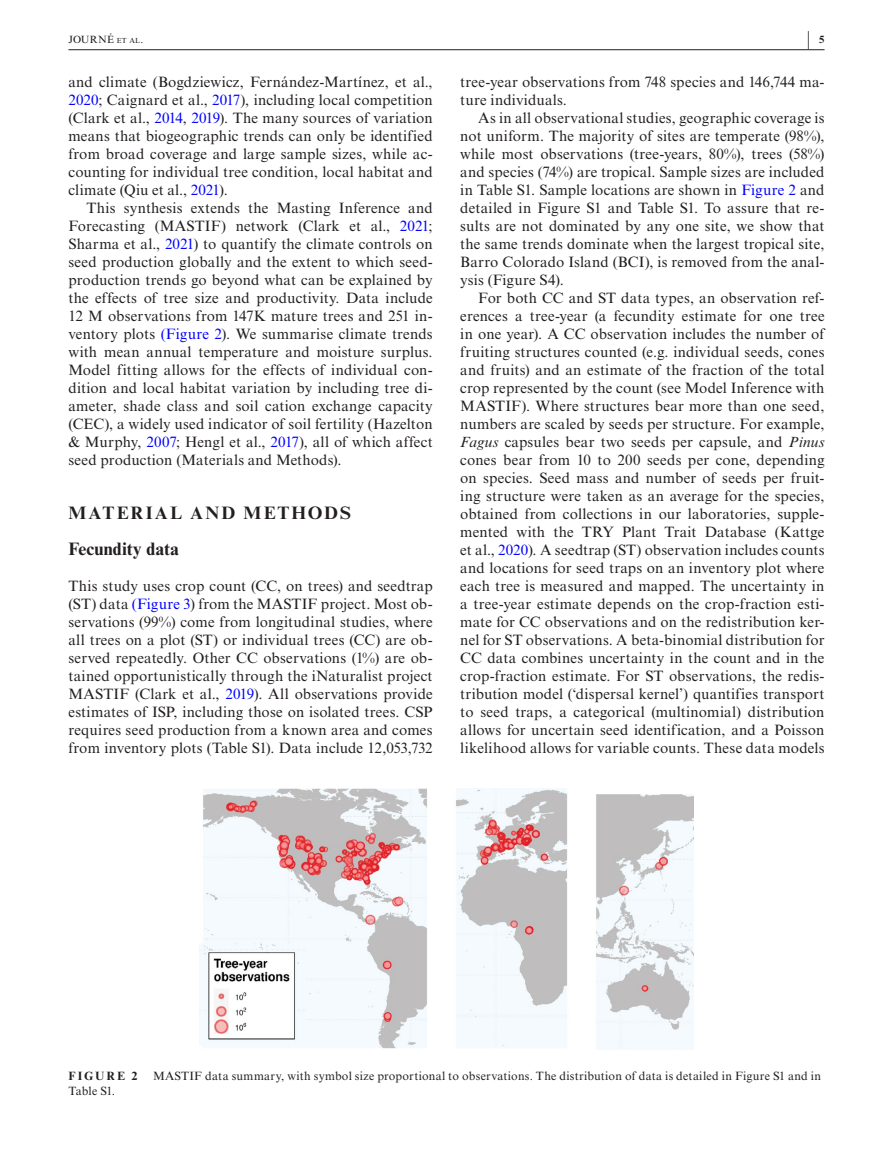
<style>
.page{position:relative;width:893px;height:1174px;background:#fff}
.page>*{position:absolute;margin:0;border:0;box-sizing:border-box;transform-origin:0 0}
.t1{font:700 20.25px "Times New Roman MT Std";color:#231f20;scale:.36 1}
.t2{font:700 18px/36px "Times New Roman MT Std";letter-spacing:.085em;color:#231f20}
.t3{font:15px/18px "Times New Roman MT Std";letter-spacing:.01em;color:#231f20;text-align:justify}
.t4{font:12px "Times New Roman MT Std";letter-spacing:.02em;color:#231f20}
.t5{font:700 12px "Times New Roman MT Std";letter-spacing:.175em;color:#231f20}
.t6{font:10.5px "Times New Roman MT Std";letter-spacing:.005em;color:#231f20}
.s1{font-style:inherit}
.s2{font-size:7.35px}
.s3{font-size:10.5px}
.s4{color:#00f}
.s5{font-style:italic}
</style>
<div class="page">
<hr style="left:68px;top:49px;width:756px;height:1px;background:#231f20">
<img style="left:200px;top:788px;width:493px;height:261px">
<p class="t6" style="left:68px;top:33px;width:76px">JOURN<span class="s1">É</span> <span class="s2">et al</span>.</p>
<h1 class="t1" style="left:808px;top:26px;width:48px">| <span class="s3">5</span></h1>
<p class="t3" style="left:68px;top:73px;width:366px">and climate (Bogdziewicz, Fernández-Martínez, et al., <span class="s4">2020</span>; Caignard et al., <span class="s4">2017</span>), including local competition (Clark et al., <span class="s4">2014</span>, <span class="s4">2019</span>). The many sources of variation means that biogeographic trends can only be identified from broad coverage and large sample sizes, while ac&shy;counting for individual tree condition, local habitat and climate (Qiu et al., <span class="s4">2021</span>).</p>
<p class="t3" style="left:68px;top:199px;width:366px;text-indent:18px">This synthesis extends the Masting Inference and Forecasting (MASTIF) network (Clark et al., <span class="s4">2021</span>; Sharma et al., <span class="s4">2021</span>) to quantify the climate controls on seed production globally and the extent to which seed&shy;production trends go beyond what can be explained by the effects of tree size and productivity. Data include 12 M observations from 147K mature trees and 251 in&shy;ventory plots <span class="s4">(Figure 2</span>). We summarise climate trends with mean annual temperature and moisture surplus.<br>Model fitting allows for the effects of individual con&shy;dition and local habitat variation by including tree di&shy;ameter, shade class and soil cation exchange capacity (CEC), a widely used indicator of soil fertility (Hazelton &amp; Murphy, <span class="s4">2007</span>; Hengl et al., <span class="s4">2017</span>), all of which affect seed production (Materials and Methods).</p>
<p class="t2" style="left:68px;top:495px;width:284px">MATERIAL AND METHODS<br>Fecundity data</p>
<p class="t3" style="left:68px;top:577px;width:366px">This study uses crop count (CC, on trees) and seedtrap (ST) data <span class="s4">(Figure 3</span>) from the MASTIF project. Most ob&shy;servations (99%) come from longitudinal studies, where all trees on a plot (ST) or individual trees (CC) are ob&shy;served repeatedly. Other CC observations (1%) are ob&shy;tained opportunistically through the iNaturalist project MASTIF (Clark et al., <span class="s4">2019</span>). All observations provide estimates of ISP, including those on isolated trees. CSP requires seed production from a known area and comes from inventory plots (Table S1). Data include 12,053,732</p>
<p class="t3" style="left:460px;top:73px;width:366px">tree-year observations from 748 species and 146,744 ma&shy;ture individuals.</p>
<p class="t3" style="left:460px;top:109px;width:366px;text-indent:18px">As in all observational studies, geographic coverage is not uniform. The majority of sites are temperate (98%), while most observations (tree-years, 80%), trees (58%) and species (74%) are tropical. Sample sizes are included in Table S1. Sample locations are shown in <span class="s4">Figure 2</span> and detailed in Figure S1 and Table S1. To assure that re&shy;sults are not dominated by any one site, we show that the same trends dominate when the largest tropical site, Barro Colorado Island (BCI), is removed from the anal&shy;ysis (Figure S4).</p>
<p class="t3" style="left:460px;top:289px;width:366px;text-indent:18px">For both CC and ST data types, an observation ref&shy;erences a tree-year (a fecundity estimate for one tree in one year). A CC observation includes the number of fruiting structures counted (e.g. individual seeds, cones and fruits) and an estimate of the fraction of the total crop represented by the count (see Model Inference with MASTIF). Where structures bear more than one seed, numbers are scaled by seeds per structure. For example, <span class="s5">Fagus</span> capsules bear two seeds per capsule, and <span class="s5">Pinus </span>cones bear from 10 to 200 seeds per cone, depending on species. Seed mass and number of seeds per fruit&shy;ing structure were taken as an average for the species, obtained from collections in our laboratories, supple&shy;mented with the TRY Plant Trait Database (Kattge et al., <span class="s4">2020</span>). A seedtrap (ST) observation includes counts and locations for seed traps on an inventory plot where each tree is measured and mapped. The uncertainty in a tree-year estimate depends on the crop-fraction esti&shy;mate for CC observations and on the redistribution ker&shy;nel for ST observations. A beta-binomial distribution for CC data combines uncertainty in the count and in the crop-fraction estimate. For ST observations, the redis&shy;tribution model (‘dispersal kernel’) quantifies transport to seed traps, a categorical (multinomial) distribution allows for uncertain seed identification, and a Poisson likelihood allows for variable counts. These data models</p>
<p class="t5" style="left:68px;top:1069px;width:71px">FIGURE 2</p>
<p class="t4" style="left:153px;top:1069px;width:670px">MASTIF data summary, with symbol size proportional to observations. The distribution of data is detailed in Figure S1 and in</p>
<p class="t4" style="left:68px;top:1084px;width:48px">Table S1.</p>
</div>
